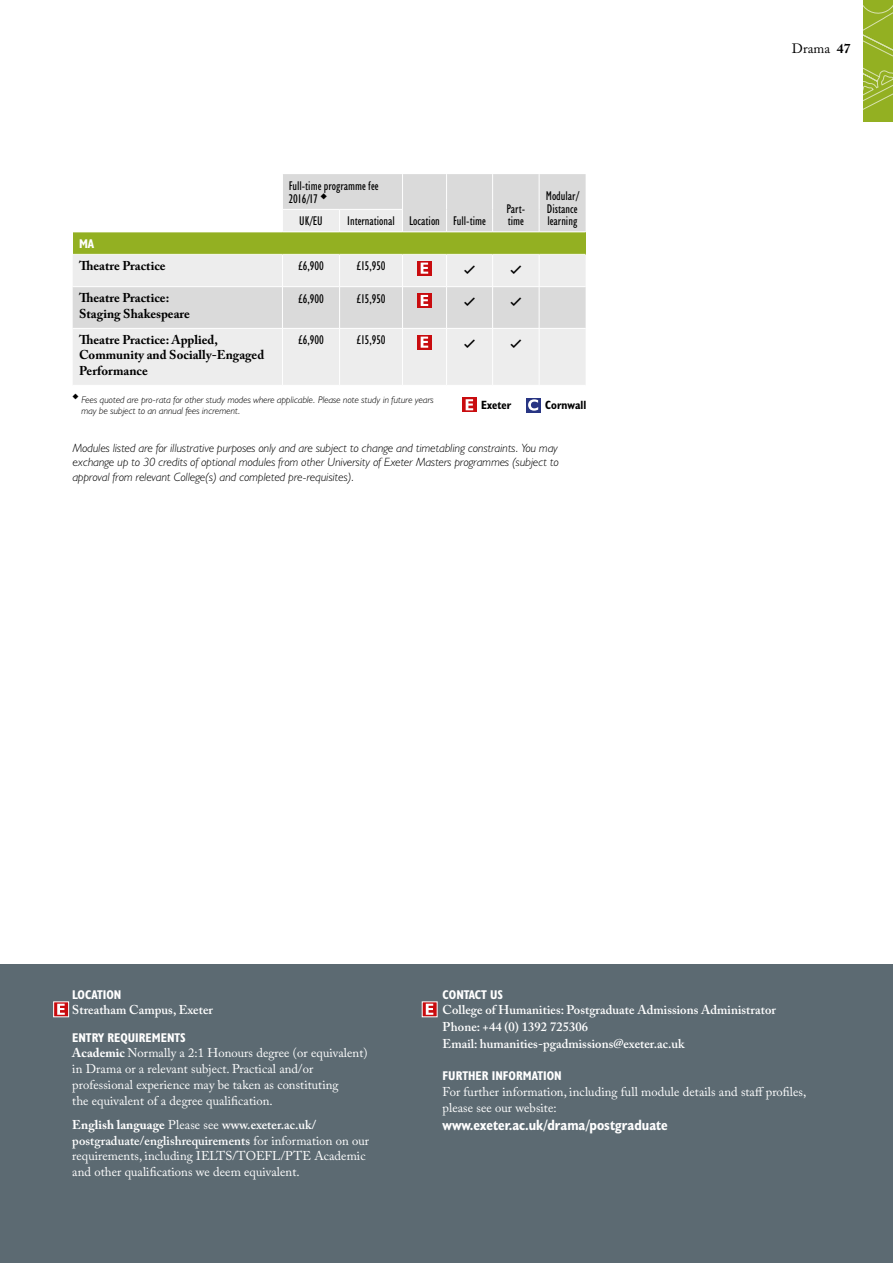
<style>
.page{position:relative;width:893px;height:1263px;background:#fff}
.page>*{position:absolute;margin:0;border:0;box-sizing:border-box;transform-origin:0 0}
.t1{font:700 condensed 15px "Humanist 521 BT";color:#fff}
.t2{font:13.5px "Adobe Caslon Pro";letter-spacing:.005em;color:#000}
.t3{font:12.75px/15.8px "Adobe Caslon Pro";color:#fff}
.t4{font:600 12.75px/17.1px "Adobe Caslon Pro";color:#fff}
.t5{font:condensed 12.75px/12.8px "Humanist 521 BT";color:#000}
.t6{font:700 12.75px/15.3px "Adobe Caslon Pro";color:#000}
.t7{font:700 condensed 12.75px "Humanist 521 BT";color:#fff}
.t8{font:12.75px "Charcoal CY";color:#000}
.t9{font:italic 300 12px/14.4px "Humanist 521 BT";color:#000;text-align:justify}
.t10{font:700 condensed 12px "Humanist 521 BT";color:#000}
.t11{font:italic 300 9.75px/10.5px "Humanist 521 BT";color:#000}
.s1{font-weight:700}
.s2{font-weight:600}
</style>
<div class="page">
<div style="left:0;top:965px;width:893px;height:298px;background:#5c6a72"></div>
<div style="left:53px;top:1001px;width:16px;height:16px;background:#c90c0f;border:1px solid #fff"></div>
<svg style="left:57px;top:1004px;width:8px;height:11px"></svg>
<svg style="left:422px;top:1001px;width:16px;height:16px"></svg>
<svg style="left:426px;top:1004px;width:7px;height:11px"></svg>
<div style="left:283px;top:174px;width:303px;height:35px;background:#dadada"></div>
<svg style="left:73px;top:209px;width:513px;height:176px;background:#e8e8e8"></svg>
<div style="left:73px;top:232px;width:513px;height:22px;background:#93b022"></div>
<hr style="left:402px;top:174px;width:1px;height:35px;background:#fff">
<hr style="left:446px;top:174px;width:1px;height:35px;background:#fff">
<hr style="left:492px;top:174px;width:1px;height:35px;background:#fff">
<hr style="left:539px;top:174px;width:1px;height:35px;background:#fff">
<hr style="left:282px;top:209px;width:58px;height:1px;background:#fff">
<svg style="left:282px;top:210px;width:1px;height:21px"></svg>
<hr style="left:340px;top:209px;width:63px;height:1px;background:#fff">
<svg style="left:339px;top:210px;width:1px;height:21px"></svg>
<svg style="left:402px;top:210px;width:1px;height:21px"></svg>
<svg style="left:446px;top:209px;width:1px;height:22px"></svg>
<svg style="left:492px;top:209px;width:1px;height:22px"></svg>
<svg style="left:539px;top:209px;width:1px;height:22px"></svg>
<hr style="left:282px;top:255px;width:1px;height:31px;background:#fff">
<hr style="left:339px;top:255px;width:1px;height:31px;background:#fff">
<hr style="left:402px;top:255px;width:1px;height:31px;background:#fff">
<hr style="left:446px;top:255px;width:1px;height:31px;background:#fff">
<hr style="left:492px;top:255px;width:1px;height:31px;background:#fff">
<hr style="left:539px;top:255px;width:1px;height:31px;background:#fff">
<hr style="left:282px;top:287px;width:1px;height:41px;background:#fff">
<hr style="left:339px;top:287px;width:1px;height:41px;background:#fff">
<hr style="left:402px;top:287px;width:1px;height:41px;background:#fff">
<hr style="left:446px;top:287px;width:1px;height:41px;background:#fff">
<hr style="left:492px;top:287px;width:1px;height:41px;background:#fff">
<hr style="left:539px;top:287px;width:1px;height:41px;background:#fff">
<hr style="left:282px;top:329px;width:1px;height:56px;background:#fff">
<hr style="left:339px;top:329px;width:1px;height:56px;background:#fff">
<hr style="left:402px;top:329px;width:1px;height:56px;background:#fff">
<hr style="left:446px;top:329px;width:1px;height:56px;background:#fff">
<hr style="left:492px;top:329px;width:1px;height:56px;background:#fff">
<hr style="left:539px;top:329px;width:1px;height:56px;background:#fff">
<hr style="left:73px;top:231px;width:209px;height:1px;background:#fff">
<hr style="left:282px;top:231px;width:58px;height:1px;background:#fff">
<hr style="left:340px;top:231px;width:63px;height:1px;background:#fff">
<hr style="left:403px;top:231px;width:44px;height:1px;background:#fff">
<hr style="left:447px;top:231px;width:46px;height:1px;background:#fff">
<hr style="left:493px;top:231px;width:46px;height:1px;background:#fff">
<hr style="left:539px;top:231px;width:47px;height:1px;background:#fff">
<hr style="left:73px;top:254px;width:209px;height:1px;background:#fff">
<hr style="left:282px;top:254px;width:58px;height:1px;background:#fff">
<hr style="left:340px;top:254px;width:63px;height:1px;background:#fff">
<hr style="left:403px;top:254px;width:44px;height:1px;background:#fff">
<hr style="left:447px;top:254px;width:46px;height:1px;background:#fff">
<hr style="left:493px;top:254px;width:46px;height:1px;background:#fff">
<hr style="left:539px;top:254px;width:47px;height:1px;background:#fff">
<hr style="left:73px;top:286px;width:209px;height:1px;background:#fff">
<hr style="left:282px;top:286px;width:58px;height:1px;background:#fff">
<hr style="left:340px;top:286px;width:63px;height:1px;background:#fff">
<hr style="left:403px;top:286px;width:44px;height:1px;background:#fff">
<hr style="left:447px;top:286px;width:46px;height:1px;background:#fff">
<hr style="left:493px;top:286px;width:46px;height:1px;background:#fff">
<hr style="left:539px;top:286px;width:47px;height:1px;background:#fff">
<hr style="left:73px;top:328px;width:209px;height:1px;background:#fff">
<hr style="left:282px;top:328px;width:58px;height:1px;background:#fff">
<hr style="left:340px;top:328px;width:63px;height:1px;background:#fff">
<hr style="left:403px;top:328px;width:44px;height:1px;background:#fff">
<hr style="left:447px;top:328px;width:46px;height:1px;background:#fff">
<hr style="left:493px;top:328px;width:46px;height:1px;background:#fff">
<hr style="left:539px;top:328px;width:47px;height:1px;background:#fff">
<svg style="left:417px;top:261px;width:15px;height:15px"></svg>
<svg style="left:421px;top:263px;width:7px;height:11px"></svg>
<svg style="left:417px;top:293px;width:15px;height:15px"></svg>
<svg style="left:421px;top:295px;width:7px;height:11px"></svg>
<svg style="left:417px;top:335px;width:15px;height:15px"></svg>
<svg style="left:421px;top:337px;width:7px;height:11px"></svg>
<div style="left:526px;top:397px;width:15px;height:15px;background:#283583"></div>
<svg style="left:528px;top:399px;width:10px;height:12px"></svg>
<svg style="left:462px;top:397px;width:15px;height:15px"></svg>
<svg style="left:466px;top:399px;width:7px;height:11px"></svg>
<svg style="left:864px;top:0;width:29px;height:122px;background:#99b42f"></svg>
<p class="t5" style="left:289px;top:180px;width:91px">Full-time programme fee<br>2016/17 ◆</p>
<p class="t5" style="left:546px;top:189px;width:35px">Modular/<br>Distance</p>
<p class="t5" style="left:507px;top:202px;width:20px">Part&shy;time</p>
<p class="t5" style="left:299px;top:215px;width:25px">UK/EU</p>
<p class="t5" style="left:347px;top:215px;width:49px">International</p>
<p class="t5" style="left:547px;top:215px;width:31px">learning</p>
<p class="t5" style="left:409px;top:215px;width:78px">Location Full-time</p>
<p class="t7" style="left:79px;top:236px;width:17px">MA</p>
<p class="t6" style="left:79px;top:258px;width:88px">Theatre Practice</p>
<p class="t5" style="left:298px;top:260px;width:27px">£6,900</p>
<p class="t5" style="left:356px;top:260px;width:31px">£15,950</p>
<p class="t8" style="left:464px;top:261px;width:13px">✓</p>
<p class="t8" style="left:510px;top:261px;width:13px">✓</p>
<p class="t6" style="left:79px;top:290px;width:112px">Theatre Practice:<br>Staging Shakespeare</p>
<p class="t5" style="left:298px;top:292px;width:27px">£6,900</p>
<p class="t5" style="left:356px;top:292px;width:31px">£15,950</p>
<p class="t8" style="left:464px;top:293px;width:13px">✓</p>
<p class="t8" style="left:510px;top:293px;width:13px">✓</p>
<p class="t6" style="left:79px;top:332px;width:187px">Theatre Practice: Applied,<br>Community and Socially-Engaged<br>Performance</p>
<p class="t5" style="left:298px;top:334px;width:27px">£6,900</p>
<p class="t5" style="left:356px;top:334px;width:31px">£15,950</p>
<p class="t8" style="left:464px;top:335px;width:13px">✓</p>
<p class="t8" style="left:510px;top:335px;width:13px">✓</p>
<p class="t10" style="left:481px;top:397px;width:32px">Exeter</p>
<p class="t10" style="left:545px;top:397px;width:42px">Cornwall</p>
<p class="t11" style="left:81px;top:395px;width:354px;text-indent:-9px">◆ Fees quoted are pro-rata for other study modes where applicable. Please note study in future years may be subject to an annual fees increment.</p>
<p class="t9" style="left:73px;top:441px;width:488px">Modules listed are for illustrative purposes only and are subject to change and timetabling constraints. You may exchange up to 30 credits of optional modules from other University of Exeter Masters programmes (subject to approval from relevant College(s) and completed pre-requisites).</p>
<p class="t2" style="left:792px;top:40px;width:60px">Drama <span class="s1">47</span></p>
<p class="t7" style="left:72px;top:986px;width:51px">LOCATION</p>
<p class="t4" style="left:72px;top:1001px;width:142px">Streatham Campus, Exeter</p>
<p class="t7" style="left:72px;top:1029px;width:115px">ENTRY REQUIREMENTS</p>
<p class="t3" style="left:72px;top:1045px;width:297px"><span class="s1">Academic</span> Normally a 2:1 Honours degree (or equivalent) in Drama or a relevant subject. Practical and/or professional experience may be taken as constituting<br>the equivalent of a degree qualification.</p>
<p class="t3" style="left:72px;top:1116px;width:299px"><span class="s1">English language</span> Please see <span class="s2">www.exeter.ac.uk/ postgraduate/englishrequirements</span> for information on our requirements, including IELTS/TOEFL/PTE Academic and other qualifications we deem equivalent.</p>
<p class="t7" style="left:443px;top:986px;width:62px">CONTACT US</p>
<p class="t4" style="left:443px;top:1001px;width:335px">College of Humanities: Postgraduate Admissions Administrator<br>Phone: +44 (0) 1392 725306<br>Email: humanities-pgadmissions@exeter.ac.uk</p>
<p class="t7" style="left:443px;top:1068px;width:121px">FURTHER INFORMATION</p>
<p class="t3" style="left:443px;top:1084px;width:366px">For further information, including full module details and staff profiles, please see our website:</p>
<p class="t1" style="left:443px;top:1115px;width:227px">www.exeter.ac.uk/drama/postgraduate</p>
</div>
